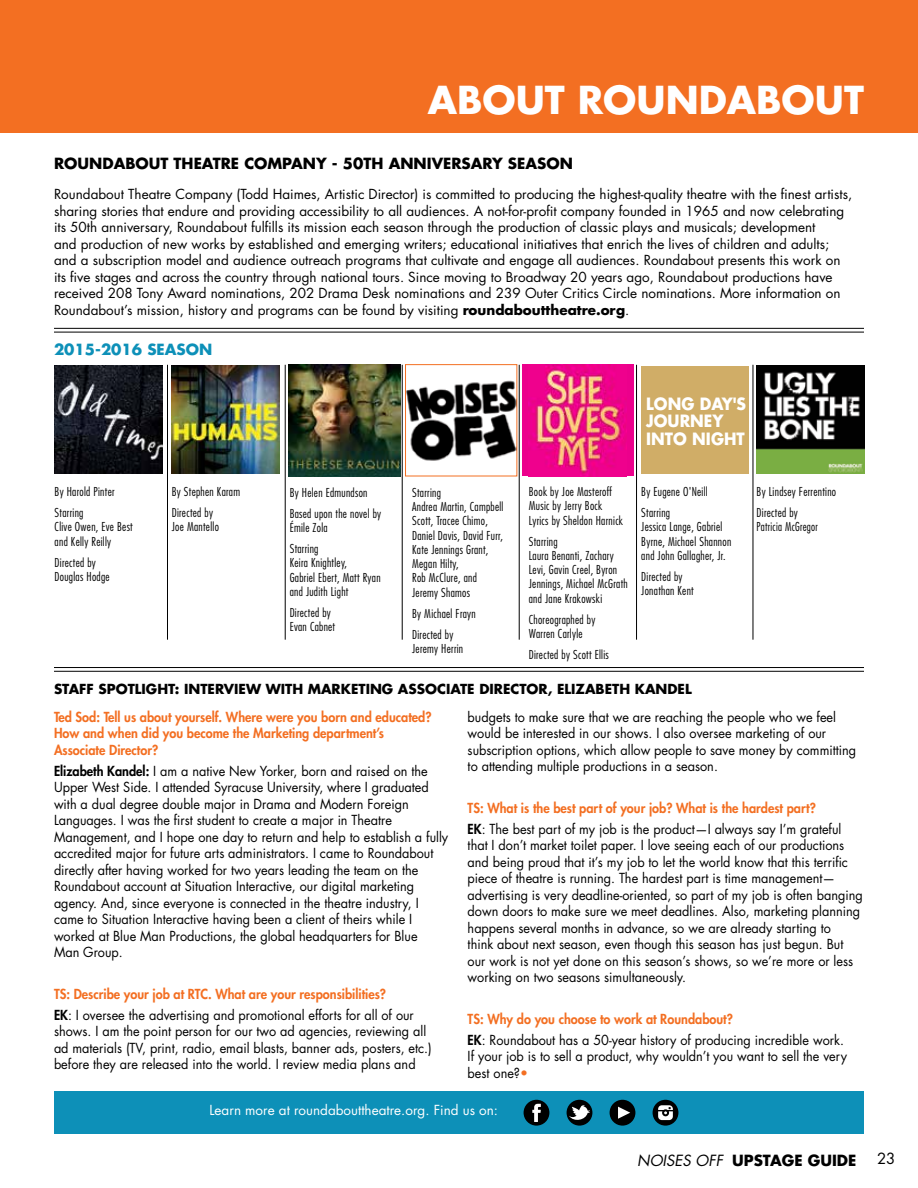
<style>
.page{position:relative;width:918px;height:1188px;background:#fff}
.page>*{position:absolute;margin:0;border:0;box-sizing:border-box;transform-origin:0 0}
.t1{font:700 37.5px "Futura Std";color:#fff}
.t2{font:700 16.5px/17.9px "Futura Std";color:#fff;scale:.94 1}
.t3{font:700 15px "Futura Std";color:#000}
.t4{font:700 15px "Futura Std";color:#0d90b8}
.t5{font:15px "Futura Std";color:#000}
.t6{font:13.5px/16.5px "Futura Std";color:#000;scale:.94 1}
.t7{font:13.5px/16.5px "Futura Std";color:#000}
.t8{font:800 13.5px/16.5px "Futura Std";color:#f36f22;scale:.94 1}
.t9{font:700 13.5px "Futura Std";color:#000}
.t10{font:13.5px "Futura Std";color:#fff}
.t11{font:300 condensed 12px/14.2px "Futura Std";letter-spacing:.025em;color:#000}
.t12{font:300 condensed 12px "Futura Std";letter-spacing:.025em;color:#000;scale:.95 1}
.s1{font-weight:700}
.s2{font-weight:800}
.s3{font-weight:800;color:#f36f22}
.s4{color:#f36f22}
.s5{font-weight:400;font-style:italic}
</style>
<div class="page">
<div style="left:0;top:0;width:918px;height:133px;background:#f36f22"></div>
<div style="left:54px;top:1091px;width:810px;height:43px;background:#0d90b8"></div>
<div style="left:524px;top:1100px;width:25px;height:26px;background:#000;border-radius:50%"></div>
<svg style="left:532px;top:1104px;width:9px;height:18px"></svg>
<div style="left:610px;top:1100px;width:25px;height:26px;background:#000;border-radius:50%"></div>
<svg style="left:618px;top:1107px;width:12px;height:12px"></svg>
<div style="left:567px;top:1100px;width:25px;height:26px;background:#000;border-radius:50%"></div>
<svg style="left:569px;top:1105px;width:21px;height:18px"></svg>
<div style="left:653px;top:1100px;width:25px;height:26px;background:#000;border-radius:50%"></div>
<svg style="left:658px;top:1105px;width:15px;height:15px"></svg>
<hr style="left:54px;top:667px;width:810px;height:1px;background:#000">
<hr style="left:54px;top:671px;width:810px;height:1px;background:#000">
<hr style="left:54px;top:328px;width:810px;height:1px;background:#000">
<hr style="left:54px;top:332px;width:810px;height:1px;background:#000">
<hr style="left:167px;top:365px;width:1px;height:275px;background:#000">
<hr style="left:285px;top:365px;width:1px;height:275px;background:#000">
<hr style="left:402px;top:365px;width:1px;height:275px;background:#000">
<hr style="left:519px;top:365px;width:1px;height:275px;background:#000">
<hr style="left:636px;top:365px;width:1px;height:275px;background:#000">
<hr style="left:753px;top:365px;width:1px;height:275px;background:#000">
<img style="left:55px;top:366px;width:108px;height:108px">
<div style="left:641px;top:366px;width:108px;height:108px;background:#d0ad67"></div>
<img style="left:289px;top:365px;width:111px;height:111px">
<div style="left:522px;top:365px;width:112px;height:111px;background:#ec008c"></div>
<img style="left:529px;top:365px;width:98px;height:111px">
<img style="left:407px;top:380px;width:108px;height:81px">
<div style="left:405px;top:364px;width:112px;height:112px;border:1px solid #f36f22"></div>
<img style="left:172px;top:366px;width:108px;height:108px">
<img style="left:757px;top:366px;width:108px;height:108px">
<h1 class="t1" style="left:428px;top:75px;width:438px">ABOUT ROUNDABOUT</h1>
<p class="t3" style="left:54px;top:154px;width:520px">ROUNDABOUT THEATRE COMPANY - 50TH ANNIVERSARY SEASON</p>
<p class="t7" style="left:54px;top:186px;width:800px">Roundabout Theatre Company (Todd Haimes, Artistic Director) is committed to producing the highest-quality theatre with the finest artists, sharing stories that endure and providing accessibility to all audiences. A not-for-profit company founded in 1965 and now celebrating its 50th anniversary, Roundabout fulfills its mission each season through the production of classic plays and musicals; development<br>and production of new works by established and emerging writers; educational initiatives that enrich the lives of children and adults; and a subscription model and audience outreach programs that cultivate and engage all audiences. Roundabout presents this work on its five stages and across the country through national tours. Since moving to Broadway 20 years ago, Roundabout productions have received 208 Tony Award nominations, 202 Drama Desk nominations and 239 Outer Critics Circle nominations. More information on Roundabout’s mission, history and programs can be found by visiting <span class="s1">roundabouttheatre.org</span>.</p>
<p class="t4" style="left:54px;top:339px;width:160px">2015-2016 SEASON</p>
<p class="t11" style="left:55px;top:481px;width:61px;line-height:21px">By Harold Pinter<br>Starring</p>
<p class="t11" style="left:55px;top:520px;width:80px">Clive Owen, Eve Best and Kelly Reilly</p>
<p class="t11" style="left:55px;top:555px;width:57px">Directed by<br>Douglas Hodge</p>
<p class="t11" style="left:172px;top:481px;width:70px;line-height:21px">By Stephen Karam<br>Directed by</p>
<p class="t11" style="left:172px;top:520px;width:49px">Joe Mantello</p>
<p class="t11" style="left:290px;top:482px;width:93px;line-height:21px">By Helen Edmundson<br>Based upon the novel by</p>
<p class="t11" style="left:290px;top:517px;width:40px;line-height:21px">Émile Zola<br>Starring</p>
<p class="t11" style="left:290px;top:556px;width:92px">Keira Knightley,<br>Gabriel Ebert, Matt Ryan and Judith Light</p>
<p class="t11" style="left:290px;top:605px;width:47px">Directed by<br>Evan Cabnet</p>
<p class="t11" style="left:412px;top:485px;width:93px">Starring<br>Andrea Martin, Campbell<br>Scott, Tracee Chimo,<br>Daniel Davis, David Furr,<br>Kate Jennings Grant,<br>Megan Hilty,<br>Rob McClure, and<br>Jeremy Shamos</p>
<p class="t11" style="left:412px;top:603px;width:65px;line-height:21px">By Michael Frayn<br>Directed by</p>
<p class="t11" style="left:412px;top:641px;width:53px">Jeremy Herrin</p>
<p class="t2" style="left:646px;top:394px;width:108px">LONG DAY'S<br>JOURNEY<br>INTO NIGHT</p>
<p class="t11" style="left:529px;top:485px;width:96px">Book by Joe Masteroff<br>Music by Jerry Bock<br>Lyrics by Sheldon Harnick</p>
<p class="t11" style="left:529px;top:534px;width:100px">Starring<br>Laura Benanti, Zachary<br>Levi, Gavin Creel, Byron<br>Jennings, Michael McGrath and Jane Krakowski</p>
<p class="t11" style="left:529px;top:612px;width:68px">Choreographed by<br>Warren Carlyle</p>
<p class="t11" style="left:529px;top:647px;width:82px">Directed by Scott Ellis</p>
<p class="t11" style="left:641px;top:481px;width:68px;line-height:21px">By Eugene O'Neill<br>Starring</p>
<p class="t11" style="left:641px;top:520px;width:91px">Jessica Lange, Gabriel<br>Byrne, Michael Shannon and John Gallagher, Jr.</p>
<p class="t11" style="left:641px;top:569px;width:54px">Directed by<br>Jonathan Kent</p>
<p class="t11" style="left:757px;top:481px;width:81px;line-height:21px">By Lindsey Ferrentino<br>Directed by</p>
<p class="t12" style="left:757px;top:520px;width:66px">Patricia McGregor</p>
<p class="t9" style="left:54px;top:680px;width:639px">STAFF SPOTLIGHT: INTERVIEW WITH MARKETING ASSOCIATE DIRECTOR, ELIZABETH KANDEL</p>
<p class="t8" style="left:54px;top:709px;width:403px">Ted Sod: Tell us about yourself. Where were you born and educated?<br>How and when did you become the Marketing department’s<br>Associate Director?</p>
<p class="t6" style="left:54px;top:763px;width:421px"><span class="s2">Elizabeth Kandel:</span> I am a native New Yorker, born and raised on the Upper West Side. I attended Syracuse University, where I graduated with a dual degree double major in Drama and Modern Foreign Languages. I was the first student to create a major in Theatre Management, and I hope one day to return and help to establish a fully accredited major for future arts administrators. I came to Roundabout directly after having worked for two years leading the team on the Roundabout account at Situation Interactive, our digital marketing agency. And, since everyone is connected in the theatre industry, I came to Situation Interactive having been a client of theirs while I worked at Blue Man Productions, the global headquarters for Blue<br>Man Group.</p>
<p class="t6" style="left:54px;top:983px;width:384px;line-height:20.9px"><span class="s3">TS: Describe your job at RTC. What are your responsibilities?<br></span><span class="s2">EK</span>: I oversee the advertising and promotional efforts for all of our</p>
<p class="t6" style="left:54px;top:1023px;width:403px">shows. I am the point person for our two ad agencies, reviewing all ad materials (TV, print, radio, email blasts, banner ads, posters, etc.) before they are released into the world. I review media plans and</p>
<p class="t6" style="left:468px;top:709px;width:415px">budgets to make sure that we are reaching the people who we feel would be interested in our shows. I also oversee marketing of our subscription options, which allow people to save money by committing to attending multiple productions in a season.</p>
<p class="t6" style="left:468px;top:798px;width:399px;line-height:20.9px"><span class="s3">TS: What is the best part of your job? What is the hardest part?<br></span><span class="s2">EK</span>: The best part of my job is the product—I always say I’m grateful</p>
<p class="t6" style="left:468px;top:837px;width:422px">that I don’t market toilet paper. I love seeing each of our productions and being proud that it’s my job to let the world know that this terrific piece of theatre is running. The hardest part is time management— advertising is very deadline-oriented, so part of my job is often banging down doors to make sure we meet deadlines. Also, marketing planning happens several months in advance, so we are already starting to<br>think about next season, even though this season has just begun. But our work is not yet done on this season’s shows, so we’re more or less working on two seasons simultaneously.</p>
<p class="t6" style="left:468px;top:1009px;width:402px;line-height:20.9px"><span class="s3">TS: Why do you choose to work at Roundabout?<br></span><span class="s2">EK</span>: Roundabout has a 50-year history of producing incredible work.</p>
<p class="t6" style="left:468px;top:1048px;width:405px">If your job is to sell a product, why wouldn’t you want to sell the very best one?<span class="s4">•</span></p>
<p class="t10" style="left:210px;top:1102px;width:290px">Learn more at roundabouttheatre.org. Find us on:</p>
<p class="t3" style="left:637px;top:1150px;width:221px"><span class="s5">NOISES OFF</span> UPSTAGE GUIDE</p>
<p class="t5" style="left:877px;top:1149px;width:20px">23</p>
</div>
